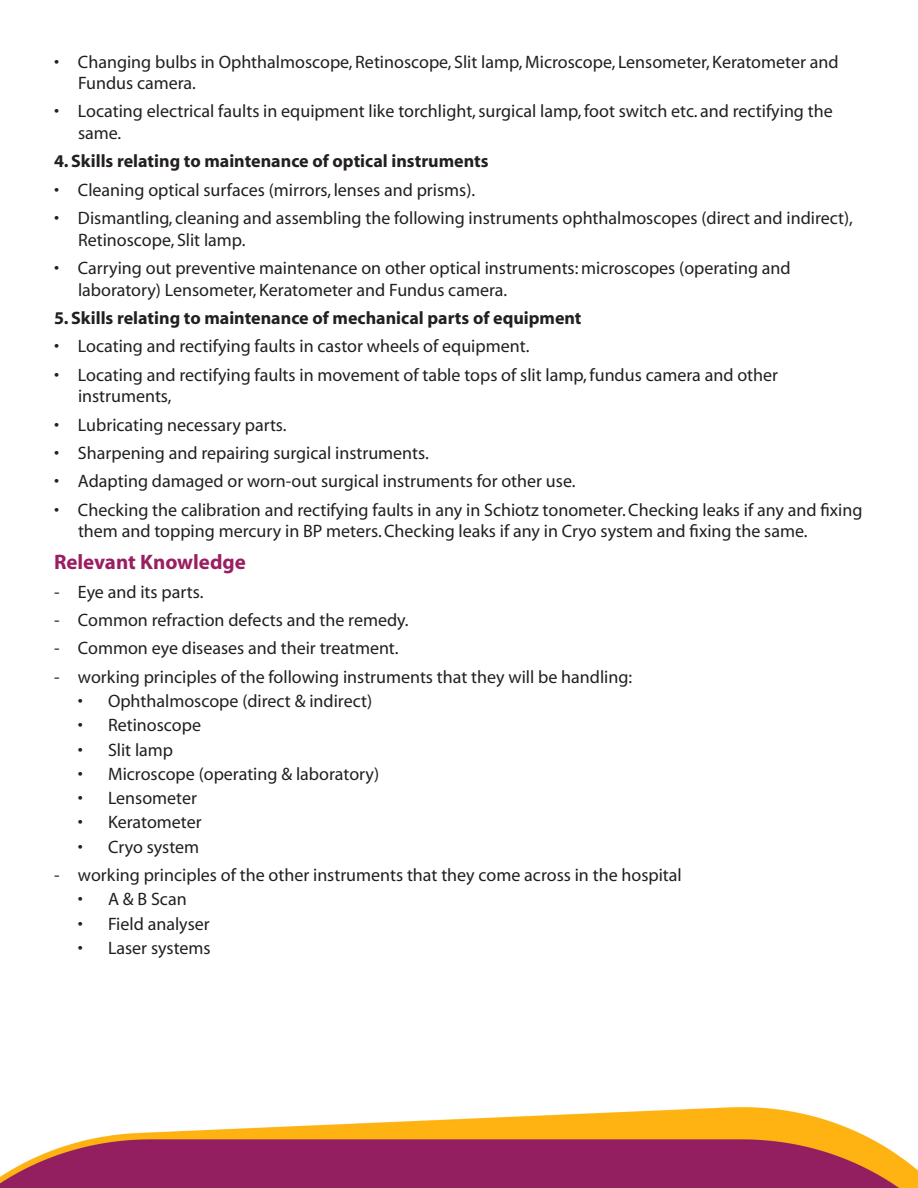
<style>
.page{position:relative;width:918px;height:1188px;background:#fff}
.page>*{position:absolute;margin:0;border:0;box-sizing:border-box;transform-origin:0 0}
.heading{font:700 21px "Myriad";color:#9a1f60}
.indent{font:18px/21.6px "Myriad";color:#231f20}
.body_text{font:700 18px "Myriad";color:#231f20}
</style>
<div class="page">
<img style="left:0;top:1106px;width:918px;height:82px">
<p class="indent" style="left:78px;top:51px;width:762px;text-indent:-24px">• Changing bulbs in Ophthalmoscope, Retinoscope, Slit lamp, Microscope, Lensometer, Keratometer and<br>Fundus camera.</p>
<p class="indent" style="left:78px;top:101px;width:756px;text-indent:-24px">• Locating electrical faults in equipment like torchlight,surgical lamp,foot switch etc. and rectifying the same.</p>
<p class="body_text" style="left:54px;top:152px;width:436px">4. Skills relating to maintenance of optical instruments</p>
<p class="indent" style="left:54px;top:180px;width:423px">• Cleaning optical surfaces (mirrors, lenses and prisms).</p>
<p class="indent" style="left:78px;top:208px;width:776px;text-indent:-24px">• Dismantling, cleaning and assembling the following instruments ophthalmoscopes (direct and indirect),<br>Retinoscope, Slit lamp.</p>
<p class="indent" style="left:78px;top:258px;width:714px;text-indent:-24px">• Carrying out preventive maintenance on other optical instruments: microscopes (operating and laboratory) Lensometer, Keratometer and Fundus camera.</p>
<p class="body_text" style="left:54px;top:309px;width:529px">5. Skills relating to maintenance of mechanical parts of equipment</p>
<p class="indent" style="left:54px;top:336px;width:477px">• Locating and rectifying faults in castor wheels of equipment.</p>
<p class="indent" style="left:78px;top:365px;width:702px;text-indent:-24px">• Locating and rectifying faults in movement of table tops of slit lamp,fundus camera and other instruments,</p>
<p class="indent" style="left:54px;top:415px;width:234px">• Lubricating necessary parts.</p>
<p class="indent" style="left:54px;top:443px;width:376px">• Sharpening and repairing surgical instruments.</p>
<p class="indent" style="left:54px;top:471px;width:523px">• Adapting damaged or worn-out surgical instruments for other use.</p>
<p class="indent" style="left:78px;top:500px;width:786px;text-indent:-24px">• Checking the calibration and rectifying faults in any in Schiotz tonometer.Checking leaks if any and fixing them and topping mercury in BP meters.Checking leaks if any in Cryo system and fixing the same.</p>
<p class="heading" style="left:54px;top:551px;width:193px">Relevant Knowledge</p>
<p class="indent" style="left:54px;top:582px;width:151px">- Eye and its parts.</p>
<p class="indent" style="left:54px;top:610px;width:356px">- Common refraction defects and the remedy.</p>
<p class="indent" style="left:54px;top:638px;width:346px">- Common eye diseases and their treatment.</p>
<p class="indent" style="left:54px;top:667px;width:580px">- working principles of the following instruments that they will be handling:</p>
<p class="indent" style="left:78px;top:691px;width:296px">• Ophthalmoscope (direct &amp; indirect)</p>
<p class="indent" style="left:78px;top:715px;width:125px">• Retinoscope</p>
<p class="indent" style="left:78px;top:740px;width:97px">• Slit lamp</p>
<p class="indent" style="left:78px;top:764px;width:303px">• Microscope (operating &amp; laboratory)</p>
<p class="indent" style="left:78px;top:788px;width:121px">• Lensometer</p>
<p class="indent" style="left:78px;top:812px;width:125px">• Keratometer</p>
<p class="indent" style="left:78px;top:837px;width:123px">• Cryo system</p>
<p class="indent" style="left:54px;top:865px;width:629px">- working principles of the other instruments that they come across in the hospital</p>
<p class="indent" style="left:78px;top:889px;width:110px">• A&amp;BScan</p>
<p class="indent" style="left:78px;top:914px;width:133px">• Field analyser</p>
<p class="indent" style="left:78px;top:938px;width:134px">• Laser systems</p>
</div>
